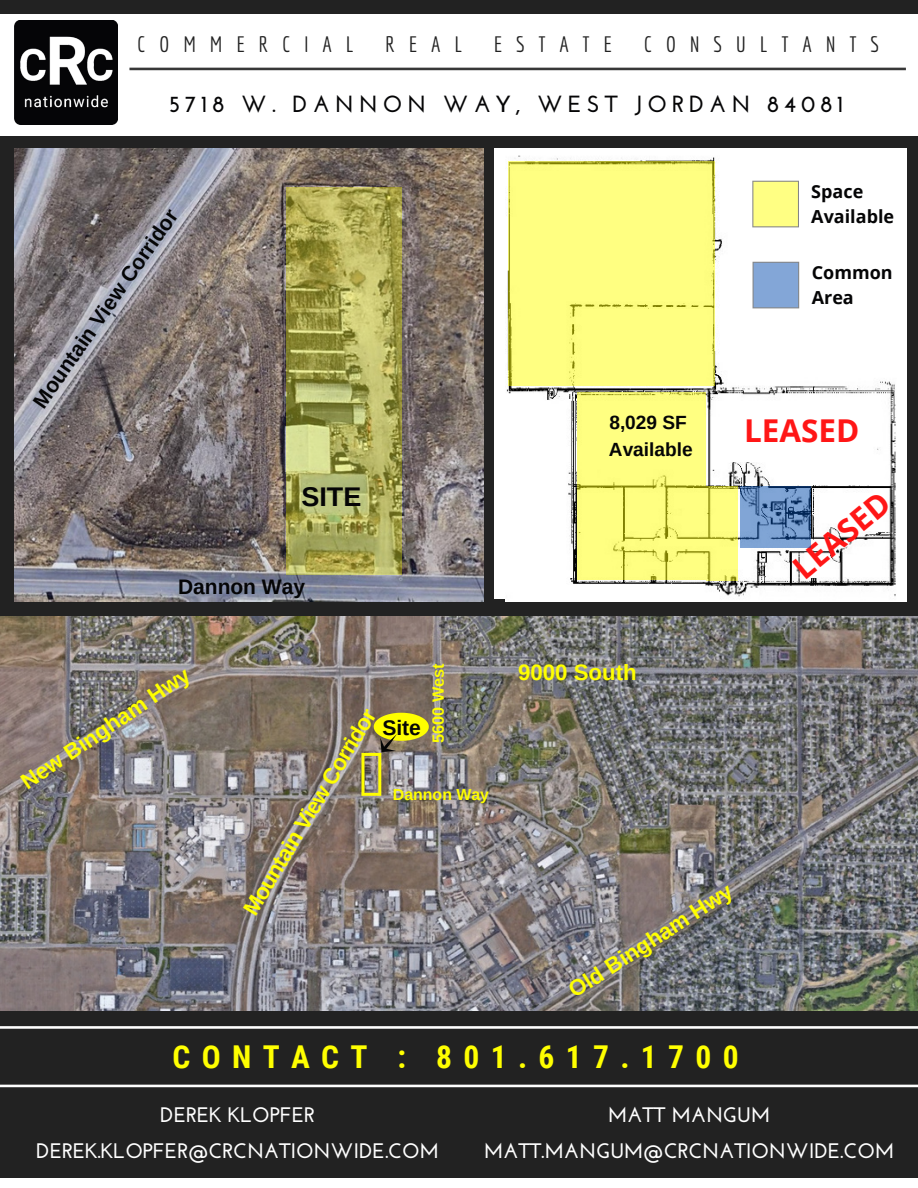
<style>
.page{position:relative;width:918px;height:1188px;background:#222}
.page>*{position:absolute;margin:0;border:0;box-sizing:border-box;transform-origin:0 0}
.t1{font:700 31.5px "Roboto Condensed";letter-spacing:.36em;color:#ff0}
.t2{font:700 31.5px "Open Sans";color:#ff1616}
.t3{font:700 27px "Arimo";color:#050506}
.t4{font:700 23.4px "Josefin Sans";letter-spacing:.21em;color:#050506}
.t5{font:700 22.2px "Arimo";color:#ff0}
.t6{font:21.75px "Economica";letter-spacing:.63em;color:#222}
.t7{font:700 21.15px "Arimo";color:#050506}
.t8{font:700 21px "Josefin Sans";letter-spacing:-.01em;color:#fff}
.t9{font:700 21px "Arimo";color:#050506}
.t10{font:700 19.05px "Arimo";color:#050506}
.t11{font:700 18px "Open Sans";color:#050506}
.t12{font:700 16.2px "Arimo";color:#ff0}
.t13{font:700 15.9px "Arimo";color:#ff0}
</style>
<div class="page">
<div style="left:0;top:14px;width:918px;height:121px;background:#fff"></div>
<img style="left:0;top:617px;width:918px;height:393px">
<div style="left:0;top:1178px;width:918px;height:9px;background:#fff"></div>
<img style="left:361px;top:713px;width:68px;height:83px">
<img style="left:14px;top:21px;width:104px;height:103px">
<hr style="left:0;top:1085px;width:918px;height:2px;background:#fff">
<svg style="left:0;top:1026px;width:918px;height:3px;background:#e0e0e0"></svg>
<hr style="left:129px;top:68px;width:777px;height:2px;background:#383838">
<div style="left:495px;top:148px;width:412px;height:451px;background:#fff"></div>
<img style="left:506px;top:155px;width:400px;height:447px">
<div style="left:508px;top:161px;width:207px;height:225px;background:#ffff81"></div>
<svg style="left:577px;top:392px;width:129px;height:188px;background:#fafa7c"></svg>
<svg style="left:706px;top:486px;width:32px;height:94px;background:#f3f375"></svg>
<svg style="left:741px;top:486px;width:70px;height:62px;background:#658abb"></svg>
<div style="left:753px;top:181px;width:45px;height:46px;background:#ffff83"></div>
<hr style="left:752px;top:182px;width:1px;height:44px;background:#050506">
<hr style="left:798px;top:182px;width:1px;height:44px;background:#050506">
<hr style="left:753px;top:226px;width:45px;height:1px;background:#050506">
<hr style="left:753px;top:181px;width:45px;height:1px;background:#050506">
<div style="left:753px;top:262px;width:46px;height:46px;background:#83a6d7"></div>
<hr style="left:753px;top:263px;width:1px;height:44px;background:#050506">
<hr style="left:798px;top:263px;width:1px;height:44px;background:#050506">
<hr style="left:754px;top:307px;width:44px;height:1px;background:#050506">
<hr style="left:754px;top:262px;width:44px;height:1px;background:#050506">
<img style="left:14px;top:148px;width:469px;height:454px">
<svg style="left:286px;top:188px;width:116px;height:387px;background:#abaa58"></svg>
<p class="t6" style="left:137px;top:31px;width:218px">COMMERCIAL</p>
<p class="t6" style="left:385px;top:31px;width:78px">REAL</p>
<p class="t6" style="left:494px;top:31px;width:120px">ESTATE</p>
<p class="t6" style="left:644px;top:31px;width:237px">CONSULTANTS</p>
<p class="t4" style="left:168px;top:94px;width:677px">5718 W. DANNON WAY, WEST JORDAN 84081</p>
<p class="t9" style="left:28px;top:398px;width:238px;rotate:-55deg">Mountain View Corridor</p>
<p class="t3" style="left:302px;top:482px;width:61px">SITE</p>
<p class="t9" style="left:178px;top:575px;width:129px">Dannon Way</p>
<p class="t10" style="left:609px;top:412px;width:79px">8,029 SF</p>
<p class="t10" style="left:609px;top:439px;width:85px">Available</p>
<p class="t11" style="left:811px;top:179px;width:54px">Space</p>
<p class="t11" style="left:811px;top:204px;width:84px">Available</p>
<p class="t11" style="left:812px;top:260px;width:82px">Common</p>
<p class="t11" style="left:812px;top:285px;width:44px">Area</p>
<p class="t2" style="left:744px;top:409px;width:117px">LEASED</p>
<p class="t2" style="left:783px;top:555px;width:117px;rotate:-40deg">LEASED</p>
<p class="t5" style="left:16px;top:773px;width:200px;rotate:-34deg">New Bingham Hwy</p>
<p class="t12" style="left:429px;top:743px;width:81px;rotate:-90deg">5600 West</p>
<p class="t5" style="left:238px;top:907px;width:238px;rotate:-59deg">Mountain View Corridor</p>
<p class="t7" style="left:382px;top:716px;width:40px">Site</p>
<p class="t13" style="left:393px;top:786px;width:98px">Dannon Way</p>
<p class="t5" style="left:518px;top:660px;width:120px">9000 South</p>
<p class="t5" style="left:564px;top:982px;width:192px;rotate:-33deg">Old Bingham Hwy</p>
<p class="t1" style="left:172px;top:1039px;width:568px">CONTACT : 801.617.1700</p>
<p class="t8" style="left:160px;top:1106px;width:156px">DEREK KLOPFER</p>
<p class="t8" style="left:36px;top:1142px;width:404px">DEREK.KLOPFER@CRCNATIONWIDE.COM</p>
<p class="t8" style="left:608px;top:1106px;width:164px">MATT MANGUM</p>
<p class="t8" style="left:484px;top:1142px;width:412px">MATT.MANGUM@CRCNATIONWIDE.COM</p>
</div>
